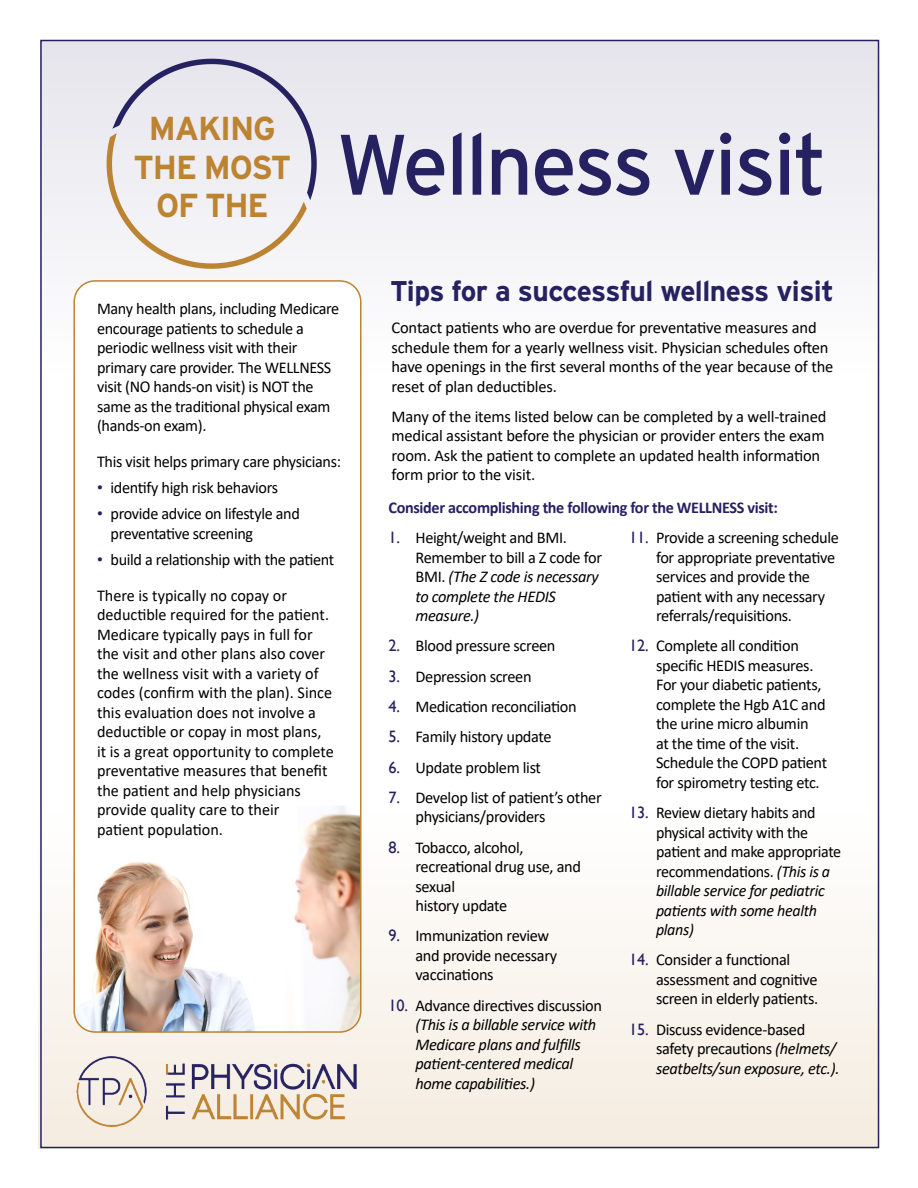
<style>
.page{position:relative;width:918px;height:1188px;background:#fff}
.page>*{position:absolute;margin:0;border:0;box-sizing:border-box;transform-origin:0 0}
.t1{font:85.5px "Interstate";letter-spacing:-.03em;color:#262161}
.t2{font:700 33.15px/38.2px "Interstate";letter-spacing:-.035em;color:#bc8331;text-align:center}
.t3{font:700 28.5px "Interstate";letter-spacing:-.02em;color:#262161}
.t4{font:16.5px/19.5px "Calibri";letter-spacing:-.02em;color:#000}
.t5{font:16.5px/19.5px "Calibri";color:#000}
.t6{font:italic 16.5px/19.5px "Calibri";letter-spacing:-.02em;color:#000}
.t7{font:700 16.5px "Calibri";letter-spacing:-.02em;color:#262161}
.s1{font-family:"Gill Sans";color:#262161}
.s2{font-style:italic}
.s3{font-family:"Gill Sans";font-style:normal;color:#262161}
.s4{font-style:normal}
</style>
<div class="page">
<div style="left:39px;top:807px;width:840px;height:342px;background:linear-gradient(to bottom,#fff,#efe7dc)"></div>
<div style="left:41px;top:41px;width:838px;height:342px;background:linear-gradient(to bottom,#e5e4ec,#fefffe)"></div>
<div style="left:74px;top:281px;width:287px;height:751px;background:#fff;border-radius:21px"></div>
<img style="left:74px;top:806px;width:286px;height:226px">
<div style="left:73px;top:280px;width:289px;height:753px;border:2px solid #bc8331;border-radius:21px"></div>
<img style="left:77px;top:1057px;width:280px;height:70px">
<svg style="left:107px;top:59px;width:210px;height:210px"></svg>
<h2 class="t2" style="left:133px;top:109px;width:159px">MAKING<br>THE MOST<br>OF THE</h2>
<h1 class="t1" style="left:336px;top:117px;width:492px">Wellness visit</h1>
<p class="t4" style="left:97px;top:299px;width:244px">Many health plans, including Medicare encourage patients to schedule a periodic wellness visit with their primary care provider. The WELLNESS visit (NO hands-on visit) is NOT the same as the traditional physical exam (hands-on exam).</p>
<p class="t4" style="left:97px;top:451px;width:245px">This visit helps primary care physicians:</p>
<p class="t4" style="left:97px;top:478px;width:183px"><span class="s1">•</span> identify high risk behaviors</p>
<p class="t4" style="left:111px;top:504px;width:191px;text-indent:-14px"><span class="s1">•</span> provide advice on lifestyle and preventative screening</p>
<p class="t4" style="left:97px;top:542px;width:239px;line-height:35.7px"><span class="s1">•</span> build a relationship with the patient<br>There is typically no copay or</p>
<p class="t5" style="left:97px;top:605px;width:238px">deductible required for the patient.<br>Medicare typically pays in full for the visit and other plans also cover the wellness visit with a variety of codes (confirm with the plan). Since this evaluation does not involve a deductible or copay in most plans, it is a great opportunity to complete preventative measures that benefit the patient and help physicians provide quality care to their<br>patient population.</p>
<h3 class="t3" style="left:390px;top:275px;width:445px">Tips for a successful wellness visit</h3>
<p class="t4" style="left:392px;top:317px;width:443px">Contact patients who are overdue for preventative measures and schedule them for a yearly wellness visit. Physician schedules often have openings in the first several months of the year because of the reset of plan deductibles.</p>
<p class="t4" style="left:392px;top:406px;width:436px">Many of the items listed below can be completed by a well-trained medical assistant before the physician or provider enters the exam room. Ask the patient to complete an updated health information form prior to the visit.</p>
<p class="t7" style="left:388px;top:496px;width:391px">Consider accomplishing the following for the WELLNESS visit:</p>
<p class="t4" style="left:416px;top:527px;width:188px;text-indent:-27px"><span class="s1">1.</span> Height/weight and BMI.<br>Remember to bill a Z code for<br>BMI. <span class="s2">(The Z code is necessary to complete the HEDIS measure.)</span></p>
<p class="t4" style="left:388px;top:636px;width:169px"><span class="s1">2.</span> Blood pressure screen</p>
<p class="t4" style="left:388px;top:666px;width:145px"><span class="s1">3.</span> Depression screen</p>
<p class="t4" style="left:388px;top:696px;width:190px"><span class="s1">4.</span> Medication reconciliation</p>
<p class="t4" style="left:388px;top:727px;width:165px"><span class="s1">5.</span> Family history update</p>
<p class="t4" style="left:388px;top:757px;width:154px"><span class="s1">6.</span> Update problem list</p>
<p class="t4" style="left:416px;top:787px;width:188px;text-indent:-27px"><span class="s1">7.</span> Develop list of patient’s other physicians/providers</p>
<p class="t4" style="left:416px;top:837px;width:167px;text-indent:-27px"><span class="s1">8.</span> Tobacco, alcohol, recreational drug use, and sexual<br>history update</p>
<p class="t4" style="left:416px;top:926px;width:143px;text-indent:-27px"><span class="s1">9.</span> Immunization review and provide necessary vaccinations</p>
<p class="t6" style="left:416px;top:995px;width:188px;text-indent:-27px"><span class="s3">10.</span> <span class="s4">Advance directives discussion </span>(This is a billable service with<br>Medicare plans and fulfills patient-centered medical home capabilities.)</p>
<p class="t4" style="left:656px;top:527px;width:184px;text-indent:-27px"><span class="s1">11.</span> Provide a screening schedule for appropriate preventative services and provide the patient with any necessary referrals/requisitions.</p>
<p class="t4" style="left:656px;top:636px;width:173px;text-indent:-27px"><span class="s1">12.</span> Complete all condition specific HEDIS measures.<br>For your diabetic patients, complete the Hgb A1C and the urine micro albumin<br>at the time of the visit.<br>Schedule the COPD patient for spirometry testing etc.</p>
<p class="t4" style="left:656px;top:803px;width:187px;text-indent:-27px"><span class="s1">13.</span> Review dietary habits and physical activity with the patient and make appropriate recommendations. <span class="s2">(This is a billable service for pediatric patients with some health plans)</span></p>
<p class="t4" style="left:656px;top:950px;width:164px;text-indent:-27px"><span class="s1">14.</span> Consider a functional assessment and cognitive screen in elderly patients.</p>
<p class="t4" style="left:656px;top:1019px;width:185px;text-indent:-27px"><span class="s1">15.</span> Discuss evidence-based safety precautions <span class="s2">(helmets/ seatbelts/sun exposure, etc.).</span></p>
</div>
